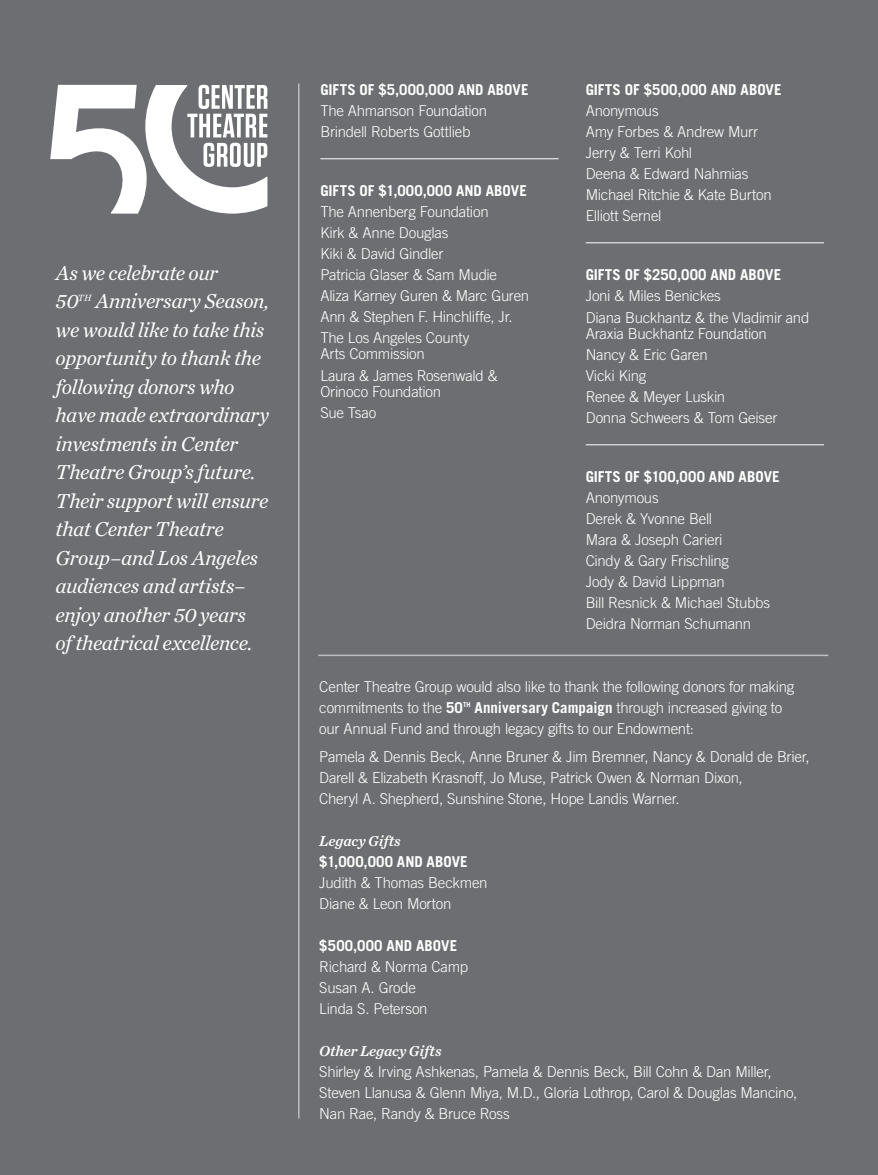
<style>
.page{position:relative;width:878px;height:1175px;background:#fff}
.page>*{position:absolute;margin:0;border:0;box-sizing:border-box;transform-origin:0 0}
.t1{font:italic 21px/28.5px "Chronicle Text G1";letter-spacing:-.02em;color:#fff}
.t2{font:300 15px/21px "Trade Gothic LT Std";letter-spacing:-.015em;color:#fff}
.t3{font:700 15px "Trade Gothic LT Std";letter-spacing:.01em;color:#fff}
.t4{font:italic 15px "Chronicle Text G1 Semi";letter-spacing:-.005em;color:#fff}
.t5{font:700 6.75px "Trade Gothic LT Std";color:#fff}
.s1{font-weight:700}
</style>
<div class="page">
<div style="left:0;top:0;width:878px;height:1174px;background:#6d6e71"></div>
<svg style="left:50px;top:85px;width:217px;height:129px"></svg>
<hr style="left:320px;top:158px;width:238px;height:1px;background:#fff">
<hr style="left:585px;top:242px;width:238px;height:1px;background:#fff">
<hr style="left:585px;top:444px;width:238px;height:1px;background:#fff">
<hr style="left:318px;top:654px;width:510px;height:2px;background:#bcbec0">
<hr style="left:298px;top:83px;width:1px;height:1035px;background:#bcbec0">
<p class="t1" style="left:56px;top:257px;width:215px">As we celebrate our<br>50<sup>TH</sup> Anniversary Season, we would like to take this opportunity to thank the following donors who have made extraordinary investments in Center<br>Theatre Group’s future.<br>Their support will ensure that Center Theatre<br>Group–and Los Angeles audiences and artists– enjoy another 50 years<br>of theatrical excellence.</p>
<p class="t3" style="left:320px;top:81px;width:210px">GIFTS OF $5,000,000 AND ABOVE</p>
<p class="t2" style="left:320px;top:100px;width:168px">The Ahmanson Foundation<br>Brindell Roberts Gottlieb</p>
<p class="t3" style="left:320px;top:181px;width:208px">GIFTS OF $1,000,000 AND ABOVE</p>
<p class="t2" style="left:320px;top:201px;width:210px">The Annenberg Foundation<br>Kirk &amp; Anne Douglas<br>Kiki &amp; David Gindler<br>Patricia Glaser &amp; Sam Mudie<br>Aliza Karney Guren &amp; Marc Guren<br>Ann &amp; Stephen F. Hinchliffe, Jr.<br>The Los Angeles County</p>
<p class="t2" style="left:320px;top:343px;width:179px">Arts Commission<br>Laura &amp; James Rosenwald &amp;</p>
<p class="t2" style="left:320px;top:381px;width:122px">Orinoco Foundation<br>Sue Tsao</p>
<p class="t3" style="left:585px;top:81px;width:197px">GIFTS OF $500,000 AND ABOVE</p>
<p class="t2" style="left:585px;top:100px;width:187px">Anonymous<br>Amy Forbes &amp; Andrew Murr<br>Jerry &amp; Terri Kohl<br>Deena &amp; Edward Nahmias<br>Michael Ritchie &amp; Kate Burton<br>Elliott Sernel</p>
<p class="t3" style="left:585px;top:265px;width:197px">GIFTS OF $250,000 AND ABOVE</p>
<p class="t2" style="left:585px;top:284px;width:225px;line-height:21.9px">Joni &amp; Miles Benickes<br>Diana Buckhantz &amp; the Vladimir and</p>
<p class="t2" style="left:585px;top:323px;width:193px">Araxia Buckhantz Foundation<br>Nancy &amp; Eric Garen<br>Vicki King<br>Renee &amp; Meyer Luskin<br>Donna Schweers &amp; Tom Geiser</p>
<p class="t3" style="left:585px;top:467px;width:195px">GIFTS OF $100,000 AND ABOVE</p>
<p class="t2" style="left:585px;top:487px;width:186px">Anonymous<br>Derek &amp; Yvonne Bell<br>Mara &amp; Joseph Carieri<br>Cindy &amp; Gary Frischling<br>Jody &amp; David Lippman<br>Bill Resnick &amp; Michael Stubbs<br>Deidra Norman Schumann</p>
<p class="t2" style="left:319px;top:675px;width:476px">Center Theatre Group would also like to thank the following donors for making commitments to the <span class="s1">50</span></p>
<p class="t2" style="left:319px;top:696px;width:464px;text-indent:155px"><span class="s1">Anniversary Campaign</span> through increased giving to our Annual Fund and through legacy gifts to our Endowment:</p>
<p class="t2" style="left:319px;top:745px;width:492px">Pamela &amp; Dennis Beck, Anne Bruner &amp; Jim Bremner, Nancy &amp; Donald de Brier,<br>Darell &amp; Elizabeth Krasnoff, Jo Muse, Patrick Owen &amp; Norman Dixon,<br>Cheryl A. Shepherd, Sunshine Stone, Hope Landis Warner.</p>
<p class="t4" style="left:319px;top:828px;width:83px">Legacy Gifts</p>
<p class="t3" style="left:319px;top:852px;width:150px">$1,000,000 AND ABOVE</p>
<p class="t2" style="left:319px;top:871px;width:170px">Judith &amp; Thomas Beckmen<br>Diane &amp; Leon Morton</p>
<p class="t3" style="left:319px;top:936px;width:139px">$500,000 AND ABOVE</p>
<p class="t2" style="left:319px;top:955px;width:150px">Richard &amp; Norma Camp<br>Susan A. Grode<br>Linda S. Peterson</p>
<p class="t4" style="left:319px;top:1038px;width:124px">Other Legacy Gifts</p>
<p class="t2" style="left:319px;top:1060px;width:479px">Shirley &amp; Irving Ashkenas, Pamela &amp; Dennis Beck, Bill Cohn &amp; Dan Miller,<br>Steven Llanusa &amp; Glenn Miya, M.D., Gloria Lothrop, Carol &amp; Douglas Mancino,<br>Nan Rae, Randy &amp; Bruce Ross</p>
<p class="t5" style="left:463px;top:700px;width:9px">TH</p>
</div>
